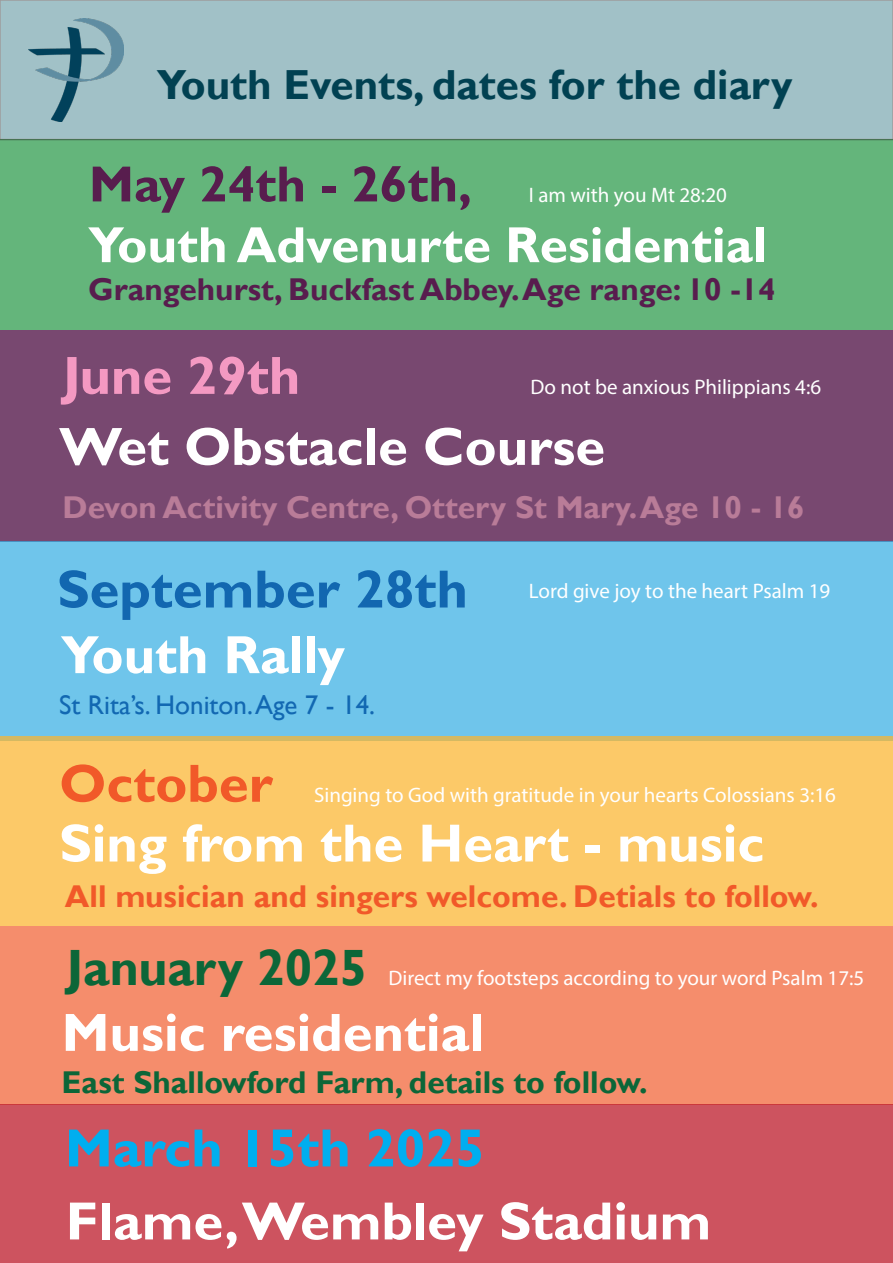
<style>
.page{position:relative;width:893px;height:1263px;background:#fff}
.page>*{position:absolute;margin:0;border:0;box-sizing:border-box;transform-origin:0 0}
.t1{font:700 54px "Gill Sans";color:#fff}
.t2{font:700 54px "Gill Sans";color:#1267b0}
.t3{font:700 54px "Gill Sans";color:#00aeef}
.t4{font:700 54px "Gill Sans";color:#f499c2}
.t5{font:700 54px "Gill Sans";color:#f15929}
.t6{font:700 51px "Gill Sans";color:#fff}
.t7{font:700 51px "Gill Sans";color:#581d4e}
.t8{font:700 51px "Gill Sans";color:#0c6638}
.t9{font:700 42px "Gill Sans";color:#014152}
.t10{font:700 31.5px "Gill Sans";color:#f15929}
.t11{font:700 31.5px "Gill Sans";color:#b97c98}
.t12{font:700 31.5px "Gill Sans";color:#581d4e}
.t13{font:700 31.5px "Gill Sans";color:#0c6638}
.t14{font:27px "Gill Sans";color:#1268b2}
.t15{font:21px "Myriad Pro";color:#fff}
</style>
<div class="page">
<div style="left:0;top:330px;width:893px;height:212px;background:#784870"></div>
<div style="left:0;top:140px;width:893px;height:190px;background:#64b57b"></div>
<div style="left:0;top:0;width:893px;height:140px;background:#a1c1c7"></div>
<div style="left:0;top:542px;width:893px;height:199px;background:#6fc5eb"></div>
<div style="left:0;top:736px;width:893px;height:190px;background:#fcc968"></div>
<div style="left:0;top:926px;width:893px;height:178px;background:#f58d6c"></div>
<div style="left:0;top:1104px;width:893px;height:159px;background:#cd535f"></div>
<img style="left:28px;top:18px;width:95px;height:104px">
<h3 class="t9" style="left:157px;top:60px;width:637px">Youth Events, dates for the diary</h3>
<h2 class="t7" style="left:89px;top:154px;width:384px">May 24th - 26th,</h2>
<p class="t15" style="left:529px;top:182px;width:199px">I am with you Mt 28:20</p>
<h2 class="t6" style="left:88px;top:214px;width:680px">Youth Advenurte Residential</h2>
<h3 class="t12" style="left:88px;top:270px;width:689px">Grangehurst, Buckfast Abbey. Age range: 10 -14</h3>
<h1 class="t4" style="left:63px;top:343px;width:239px">June 29th</h1>
<h1 class="t1" style="left:59px;top:414px;width:548px">Wet Obstacle Course</h1>
<h3 class="t11" style="left:63px;top:489px;width:744px">Devon Activity Centre, Ottery St Mary. Age 10 - 16</h3>
<p class="t15" style="left:530px;top:374px;width:292px">Do not be anxious Philippians 4:6</p>
<h1 class="t2" style="left:57px;top:557px;width:412px">September 28th</h1>
<h1 class="t1" style="left:61px;top:622px;width:286px">Youth Rally</h1>
<p class="t14" style="left:59px;top:689px;width:317px">St Rita’s. Honiton. Age 7 - 14.</p>
<p class="t15" style="left:529px;top:578px;width:303px">Lord give joy to the heart Psalm 19</p>
<h1 class="t5" style="left:59px;top:751px;width:215px">October</h1>
<h1 class="t1" style="left:59px;top:811px;width:707px">Sing from the Heart - music</h1>
<h3 class="t10" style="left:65px;top:878px;width:755px">All musician and singers welcome. Detials to follow.</h3>
<h2 class="t8" style="left:67px;top:937px;width:302px">January 2025</h2>
<h1 class="t1" style="left:62px;top:1000px;width:424px">Music residential</h1>
<h3 class="t13" style="left:62px;top:1064px;width:587px">East Shallowford Farm, details to follow.</h3>
<p class="t15" style="left:314px;top:782px;width:523px">Singing to God with gratitude in your hearts Colossians 3:16</p>
<p class="t15" style="left:388px;top:965px;width:477px">Direct my footsteps according to your word Psalm 17:5</p>
<h1 class="t3" style="left:65px;top:1116px;width:422px">March 15th 2025</h1>
<h1 class="t1" style="left:66px;top:1189px;width:647px">Flame,Wembley Stadium</h1>
</div>
